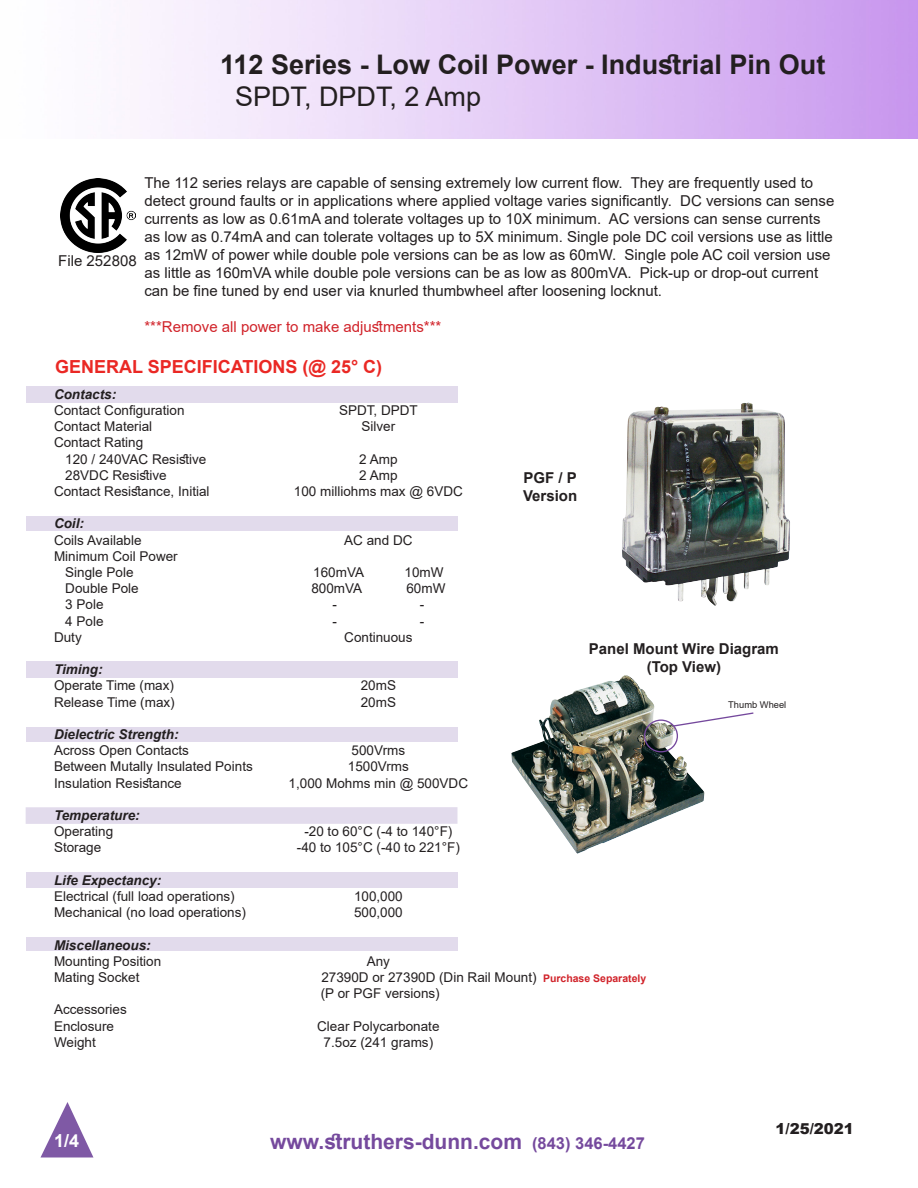
<style>
.page{position:relative;width:918px;height:1188px;background:#fff}
.page>*{position:absolute;margin:0;border:0;box-sizing:border-box;transform-origin:0 0}
.t1{font:700 27px "Arial";color:#231f20}
.t2{font:27px "Arial";color:#231f20}
.t3{font:700 21px "Arial";color:#75499d}
.t4{font:700 18px "Arial";color:#ea2824}
.t5{font:700 18px "Arial";color:#fff}
.t6{font:15px/18px "Arial";color:#231f20}
.t7{font:700 15px "Arial";color:#231f20}
.t8{font:15px "Arial";color:#d1232a}
.t9{font:900 15px "Arial";color:#231f20}
.t10{font:13.5px "Arial";color:#231f20}
.t11{font:italic 700 13.5px "Arial";color:#231f20}
.t12{font:700 10.5px "Arial";color:#d1232a}
.t13{font:9.3px "Arial";color:#231f20}
.s1{font-size:16.5px}
</style>
<div class="page">
<div style="left:26px;top:662px;width:432px;height:16px;background:#e2dbec"></div>
<div style="left:26px;top:937px;width:432px;height:14px;background:#e2dbec"></div>
<div style="left:26px;top:516px;width:432px;height:14px;background:#e2dbec"></div>
<div style="left:26px;top:727px;width:432px;height:15px;background:#e2dbec"></div>
<div style="left:26px;top:807px;width:431px;height:17px;background:#e2dbec"></div>
<div style="left:26px;top:872px;width:432px;height:15px;background:#e2dbec"></div>
<div style="left:26px;top:387px;width:432px;height:16px;background:#e2dbec"></div>
<img style="left:622px;top:403px;width:168px;height:203px">
<img style="left:511px;top:675px;width:193px;height:179px">
<div style="left:644px;top:719px;width:34px;height:33px;border:1px solid #75499d;border-radius:50%"></div>
<svg style="left:672px;top:712px;width:82px;height:16px"></svg>
<svg style="left:40px;top:1102px;width:53px;height:55px"></svg>
<img style="left:61px;top:178px;width:74px;height:74px">
<p class="t1" style="left:220px;top:45px;width:607px">112 Series - Low Coil Power - Industrial Pin Out</p>
<p class="t2" style="left:235px;top:78px;width:248px">SPDT, DPDT, 2 Amp</p>
<p class="t6" style="left:58px;top:252px;width:80px">File 252808</p>
<p class="t6" style="left:144px;top:173px;width:692px">The 112 series relays are capable of sensing extremely low current flow. They are frequently used to detect ground faults or in applications where applied voltage varies significantly. DC versions can sense currents as low as 0.61mA and tolerate voltages up to 10X minimum. AC versions can sense currents as low as 0.74mA and can tolerate voltages up to 5X minimum. Single pole DC coil versions use as little as 12mW of power while double pole versions can be as low as 60mW. Single pole AC coil version use as little as 160mVA while double pole versions can be as low as 800mVA. Pick-up or drop-out current can be fine tuned by end user via knurled thumbwheel after loosening locknut.</p>
<p class="t8" style="left:144px;top:316px;width:299px">***Remove all power to make adjustments***</p>
<p class="t4" style="left:55px;top:354px;width:329px">GENERAL SPECIFICATIONS (@ 25° C)</p>
<p class="t11" style="left:54px;top:385px;width:64px">Contacts:</p>
<p class="t10" style="left:54px;top:401px;width:132px">Contact Configuration</p>
<p class="t10" style="left:54px;top:417px;width:100px">Contact Material</p>
<p class="t10" style="left:54px;top:433px;width:91px">Contact Rating</p>
<p class="t10" style="left:65px;top:449px;width:143px">120 / 240VAC Resistive</p>
<p class="t10" style="left:65px;top:466px;width:103px">28VDC Resistive</p>
<p class="t10" style="left:54px;top:482px;width:157px">Contact Resistance, Initial</p>
<p class="t11" style="left:54px;top:515px;width:31px">Coil:</p>
<p class="t10" style="left:54px;top:530px;width:89px">Coils Available</p>
<p class="t10" style="left:54px;top:547px;width:125px">Minimum Coil Power</p>
<p class="t10" style="left:65px;top:563px;width:70px">Single Pole</p>
<p class="t10" style="left:65px;top:579px;width:75px">Double Pole</p>
<p class="t10" style="left:65px;top:595px;width:40px">3 Pole</p>
<p class="t10" style="left:65px;top:611px;width:40px">4 Pole</p>
<p class="t10" style="left:54px;top:628px;width:29px">Duty</p>
<p class="t11" style="left:54px;top:660px;width:50px">Timing:</p>
<p class="t10" style="left:54px;top:676px;width:122px">Operate Time (max)</p>
<p class="t10" style="left:54px;top:692px;width:122px">Release Time (max)</p>
<p class="t11" style="left:54px;top:725px;width:126px">Dielectric Strength:</p>
<p class="t10" style="left:54px;top:741px;width:137px">Across Open Contacts</p>
<p class="t10" style="left:54px;top:757px;width:200px">Between Mutally Insulated Points</p>
<p class="t10" style="left:54px;top:773px;width:129px">Insulation Resistance</p>
<p class="t11" style="left:54px;top:806px;width:87px">Temperature:</p>
<p class="t10" style="left:54px;top:822px;width:61px">Operating</p>
<p class="t10" style="left:54px;top:838px;width:49px">Storage</p>
<p class="t11" style="left:54px;top:871px;width:109px">Life Expectancy:</p>
<p class="t10" style="left:54px;top:887px;width:182px">Electrical (full load operations)</p>
<p class="t10" style="left:54px;top:903px;width:194px">Mechanical (no load operations)</p>
<p class="t11" style="left:54px;top:936px;width:98px">Miscellaneous:</p>
<p class="t10" style="left:54px;top:952px;width:109px">Mounting Position</p>
<p class="t10" style="left:54px;top:968px;width:87px">Mating Socket</p>
<p class="t10" style="left:54px;top:1000px;width:74px">Accessories</p>
<p class="t10" style="left:54px;top:1016px;width:62px">Enclosure</p>
<p class="t10" style="left:54px;top:1033px;width:43px">Weight</p>
<p class="t10" style="left:339px;top:401px;width:80px">SPDT, DPDT</p>
<p class="t10" style="left:362px;top:417px;width:35px">Silver</p>
<p class="t10" style="left:359px;top:450px;width:40px">2 Amp</p>
<p class="t10" style="left:359px;top:466px;width:40px">2 Amp</p>
<p class="t10" style="left:294px;top:482px;width:170px">100 milliohms max @ 6VDC</p>
<p class="t10" style="left:344px;top:531px;width:70px">AC and DC</p>
<p class="t10" style="left:313px;top:563px;width:52px">160mVA</p>
<p class="t10" style="left:405px;top:563px;width:41px">10mW</p>
<p class="t10" style="left:311px;top:579px;width:52px">800mVA</p>
<p class="t10" style="left:406px;top:579px;width:41px">60mW</p>
<p class="t10" style="left:333px;top:595px;width:6px">-</p>
<p class="t10" style="left:420px;top:595px;width:6px">-</p>
<p class="t10" style="left:333px;top:612px;width:6px">-</p>
<p class="t10" style="left:420px;top:612px;width:6px">-</p>
<p class="t10" style="left:344px;top:628px;width:70px">Continuous</p>
<p class="t10" style="left:361px;top:676px;width:37px">20mS</p>
<p class="t10" style="left:361px;top:693px;width:37px">20mS</p>
<p class="t10" style="left:352px;top:741px;width:55px">500Vrms</p>
<p class="t10" style="left:348px;top:757px;width:63px">1500Vrms</p>
<p class="t10" style="left:289px;top:774px;width:181px">1,000 Mohms min @ 500VDC</p>
<p class="t10" style="left:304px;top:822px;width:150px">-20 to 60°C (-4 to 140°F)</p>
<p class="t10" style="left:297px;top:838px;width:165px">-40 to 105°C (-40 to 221°F)</p>
<p class="t10" style="left:354px;top:887px;width:50px">100,000</p>
<p class="t10" style="left:354px;top:903px;width:50px">500,000</p>
<p class="t10" style="left:367px;top:952px;width:25px">Any</p>
<p class="t10" style="left:321px;top:968px;width:217px">27390D or 27390D (Din Rail Mount)</p>
<p class="t10" style="left:321px;top:984px;width:121px">(P or PGF versions)</p>
<p class="t10" style="left:317px;top:1017px;width:124px">Clear Polycarbonate</p>
<p class="t10" style="left:324px;top:1033px;width:111px">7.5oz (241 grams)</p>
<p class="t7" style="left:524px;top:468px;width:55px">PGF / P</p>
<p class="t7" style="left:523px;top:486px;width:56px">Version</p>
<p class="t7" style="left:589px;top:639px;width:191px">Panel Mount Wire Diagram</p>
<p class="t7" style="left:647px;top:657px;width:76px">(Top View)</p>
<p class="t13" style="left:728px;top:699px;width:60px">Thumb Wheel</p>
<p class="t12" style="left:543px;top:971px;width:105px">Purchase Separately</p>
<p class="t5" style="left:54px;top:1128px;width:27px">1/4</p>
<p class="t3" style="left:270px;top:1127px;width:376px">www.struthers-dunn.com <span class="s1">(843) 346-4427</span></p>
<p class="t9" style="left:776px;top:1118px;width:80px">1/25/2021</p>
</div>
